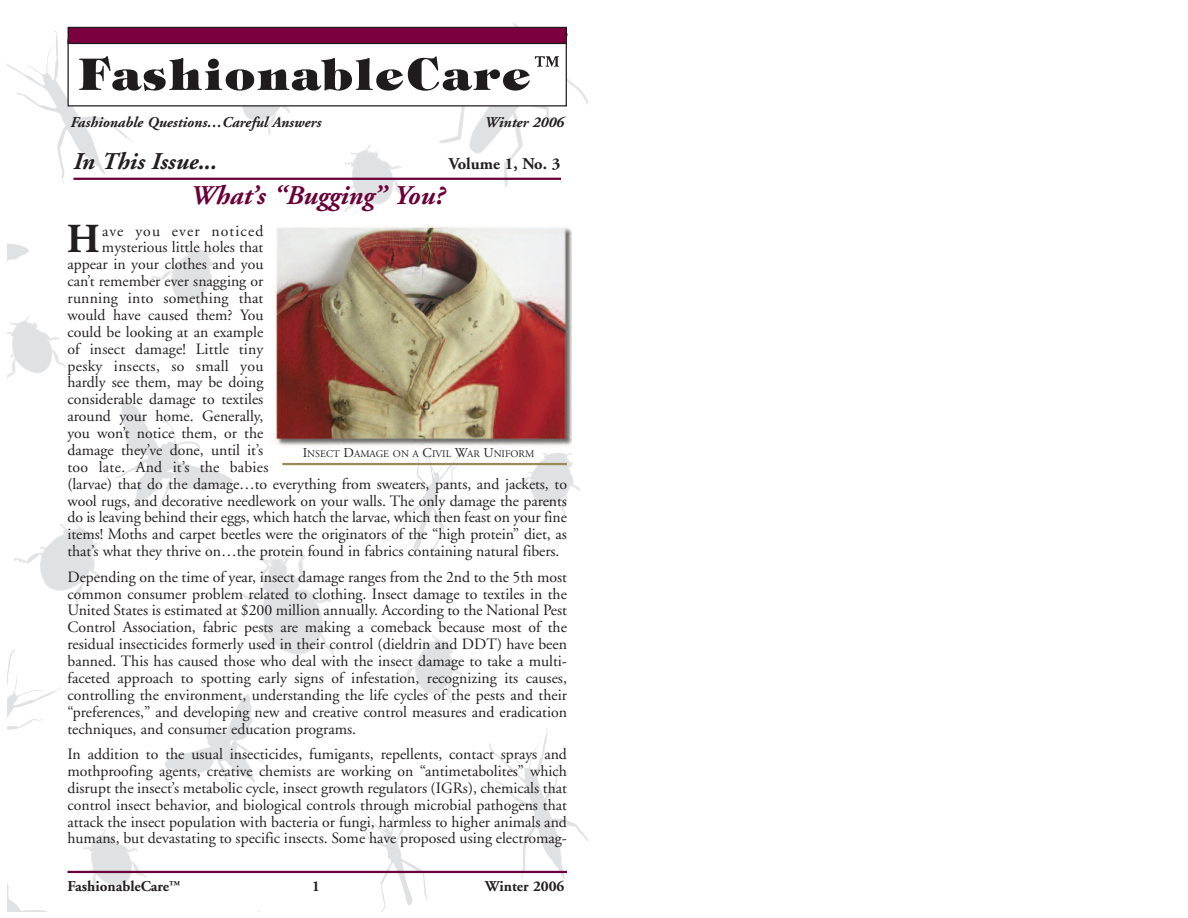
<style>
.page{position:relative;width:1188px;height:918px;background:#fff}
.page>*{position:absolute;margin:0;border:0;box-sizing:border-box;transform-origin:0 0}
.t1{font:700 41.1px "Adobe Garamond";color:#231f20}
.t2{font:italic 700 27px "Adobe Garamond";color:#6a0039}
.t3{font:italic 700 24px "Adobe Garamond";color:#231f20}
.t4{font:700 16.5px "Adobe Garamond";color:#231f20}
.t5{font:15.75px/16.8px "Adobe Garamond";color:#231f20;text-align:justify}
.t6{font:15.75px "Adobe Garamond";letter-spacing:.02em;color:#231f20}
.t7{font:15.75px "Adobe Garamond";letter-spacing:.07em;color:#231f20}
.t8{font:italic 700 15px "Adobe Garamond";color:#231f20}
.t9{font:700 15px "Adobe Garamond";color:#231f20}
.t10{font:10.2px "Adobe Garamond";color:#231f20}
.s1{font-size:13.5px}
</style>
<div class="page">
<svg style="left:8px;top:23px;width:579px;height:888px"></svg>
<div style="left:68px;top:27px;width:498px;height:16px;background:#7c0040"></div>
<div style="left:68px;top:27px;width:499px;height:17px;border:1px solid #1f1c1d"></div>
<hr style="left:74px;top:178px;width:487px;height:2px;background:#6a0039">
<div style="left:268px;top:225px;width:307px;height:228px;background:#fff"></div>
<img style="left:272px;top:225px;width:299px;height:221px">
<hr style="left:282px;top:463px;width:285px;height:2px;background:#9a895b">
<hr style="left:68px;top:871px;width:499px;height:2px;background:#6a0039">
<p class="t8" style="left:70px;top:116px;width:252px">Fashionable Questions…Careful Answers</p>
<p class="t8" style="left:485px;top:116px;width:81px">Winter 2006</p>
<h3 class="t3" style="left:74px;top:152px;width:145px">In This Issue...</h3>
<p class="t4" style="left:449px;top:158px;width:113px">Volume 1, No. 3</p>
<h2 class="t2" style="left:190px;top:184px;width:256px">What’s “Bugging” You?</h2>
<h1 class="t1" style="left:67px;top:223px;width:35px">H</h1>
<p class="t7" style="left:102px;top:224px;width:163px">ave you ever noticed</p>
<p class="t5" style="left:102px;top:240px;width:163px">mysterious little holes that</p>
<p class="t5" style="left:67px;top:257px;width:197px">appear in your clothes and you</p>
<p class="t5" style="left:67px;top:274px;width:197px">can’t remember ever snagging or</p>
<p class="t5" style="left:67px;top:291px;width:197px">running into something that</p>
<p class="t5" style="left:67px;top:308px;width:197px">would have caused them? You</p>
<p class="t5" style="left:67px;top:325px;width:197px">could be looking at an example</p>
<p class="t5" style="left:68px;top:342px;width:197px">of insect damage! Little tiny</p>
<p class="t6" style="left:68px;top:359px;width:197px">pesky insects, so small you</p>
<p class="t5" style="left:68px;top:375px;width:197px">hardly see them, may be doing</p>
<p class="t5" style="left:68px;top:392px;width:197px">considerable damage to textiles</p>
<p class="t5" style="left:68px;top:409px;width:197px">around your home. Generally,</p>
<p class="t5" style="left:68px;top:426px;width:197px">you won’t notice them, or the</p>
<p class="t5" style="left:68px;top:443px;width:197px">damage they’ve done, until it’s</p>
<p class="t5" style="left:68px;top:460px;width:203px">too late. And it’s the babies</p>
<p class="t5" style="left:68px;top:477px;width:501px">(larvae) that do the damage…to everything from sweaters, pants, and jackets, to</p>
<p class="t5" style="left:68px;top:494px;width:501px">wool rugs, and decorative needlework on your walls. The only damage the parents</p>
<p class="t5" style="left:68px;top:510px;width:501px">do is leaving behind their eggs, which hatch the larvae, which then feast on your fine</p>
<p class="t5" style="left:68px;top:527px;width:501px">items! Moths and carpet beetles were the originators of the “high protein” diet, as</p>
<p class="t5" style="left:68px;top:544px;width:493px">that’s what they thrive on…the protein found in fabrics containing natural fibers.</p>
<p class="t5" style="left:67px;top:570px;width:501px">Depending on the time of year, insect damage ranges from the 2nd to the 5th most common consumer problem related to clothing. Insect damage to textiles in the United States is estimated at $200 million annually. According to the National Pest Control Association, fabric pests are making a comeback because most of the residual insecticides formerly used in their control (dieldrin and DDT) have been banned. This has caused those who deal with the insect damage to take a multi&shy;faceted approach to spotting early signs of infestation, recognizing its causes, controlling the environment, understanding the life cycles of the pests and their “preferences,” and developing new and creative control measures and eradication techniques, and consumer education programs.</p>
<p class="t5" style="left:67px;top:747px;width:501px">In addition to the usual insecticides, fumigants, repellents, contact sprays and mothproofing agents, creative chemists are working on “antimetabolites” which disrupt the insect’s metabolic cycle, insect growth regulators (IGRs), chemicals that control insect behavior, and biological controls through microbial pathogens that attack the insect population with bacteria or fungi, harmless to higher animals and humans, but devastating to specific insects. Some have proposed using electromag-</p>
<p class="t10" style="left:303px;top:450px;width:233px"><span class="s1">I</span>NSECT <span class="s1">D</span>AMAGE ON A <span class="s1">C</span>IVIL <span class="s1">W</span>AR <span class="s1">U</span>NIFORM</p>
<p class="t9" style="left:68px;top:880px;width:114px">FashionableCare<sup>™</sup></p>
<p class="t9" style="left:312px;top:880px;width:9px">1</p>
<p class="t9" style="left:485px;top:880px;width:80px">Winter 2006</p>
</div>
